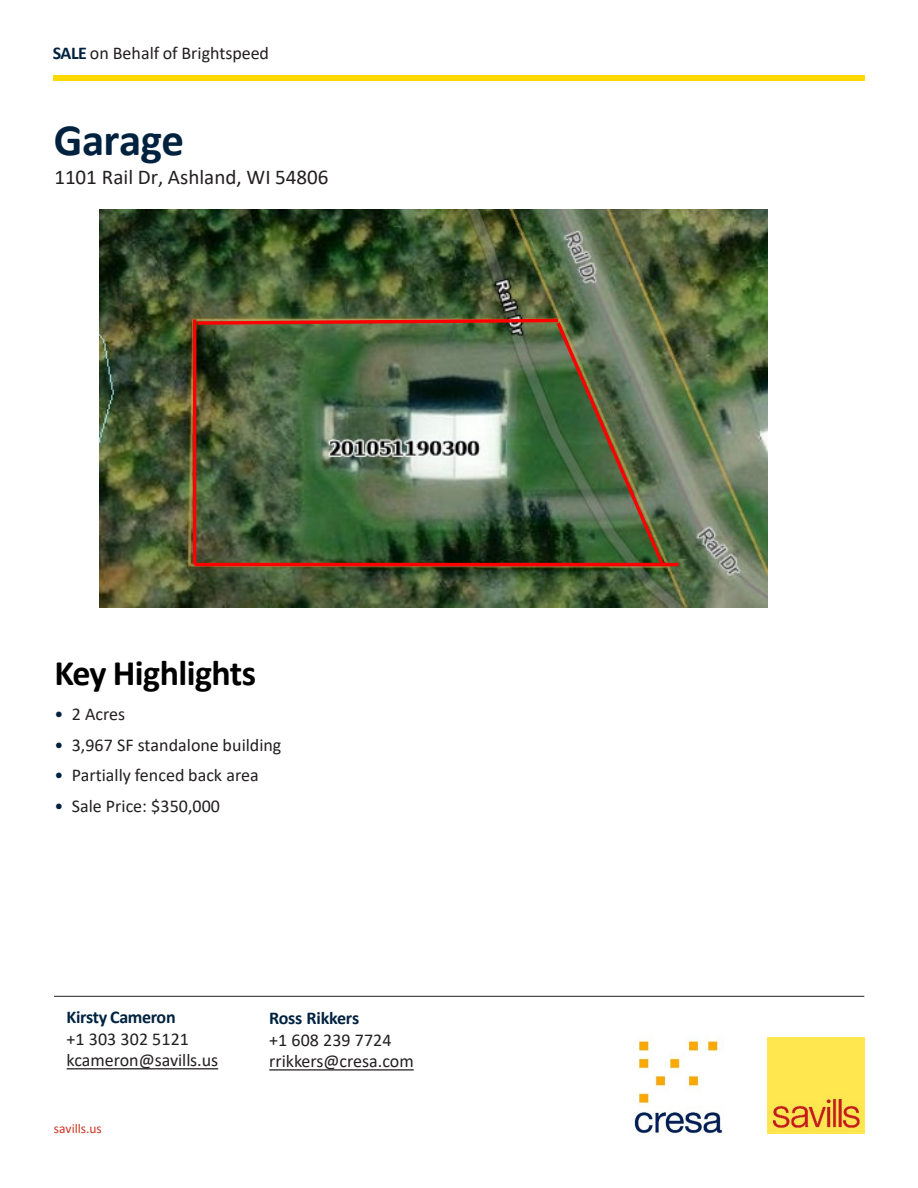
<style>
.page{position:relative;width:918px;height:1188px;background:#fff}
.page>*{position:absolute;margin:0;border:0;box-sizing:border-box;transform-origin:0 0}
.t1{font:700 45px "Calibri";letter-spacing:-.015em;color:#00223f}
.t2{font:700 36px "Calibri";letter-spacing:-.015em;color:#000}
.t3{font:21px "Calibri";color:#231f20}
.t4{font:18px/21.6px "Calibri";color:#231f20}
.t5{font:700 18px "Calibri";letter-spacing:-.02em;color:#00223f}
.t6{font:13.5px "Calibri";color:#ce3623}
.s1{font-weight:700;color:#00223f}
.s2{color:#00223f}
</style>
<div class="page">
<hr style="left:54px;top:996px;width:810px;height:1px;background:#231f20">
<div style="left:53px;top:75px;width:812px;height:6px;background:#fed900"></div>
<img style="left:768px;top:1037px;width:97px;height:97px">
<svg style="left:269px;top:1069px;width:145px;height:2px"></svg>
<svg style="left:67px;top:1068px;width:151px;height:1px"></svg>
<img style="left:634px;top:1039px;width:89px;height:95px">
<img style="left:99px;top:210px;width:669px;height:397px">
<hr style="left:195px;top:563px;width:484px;height:3px;background:#f00">
<hr style="left:193px;top:319px;width:3px;height:246px;background:#f00">
<img style="left:194px;top:317px;width:473px;height:253px">
<p class="t4" style="left:53px;top:42px;width:218px"><span class="s1">SALE</span> on Behalf of Brightspeed</p>
<h1 class="t1" style="left:54px;top:109px;width:132px">Garage</h1>
<p class="t3" style="left:54px;top:162px;width:275px">1101 Rail Dr, Ashland, WI 54806</p>
<h2 class="t2" style="left:55px;top:647px;width:203px">Key Highlights</h2>
<p class="t4" style="left:55px;top:703px;width:72px"><span class="s2">•</span> 2 Acres</p>
<p class="t4" style="left:55px;top:734px;width:228px"><span class="s2">•</span> 3,967 SF standalone building</p>
<p class="t4" style="left:55px;top:764px;width:206px"><span class="s2">•</span> Partially fenced back area</p>
<p class="t4" style="left:55px;top:795px;width:167px"><span class="s2">•</span> Sale Price: $350,000</p>
<p class="t5" style="left:67px;top:1004px;width:111px">Kirsty Cameron</p>
<p class="t4" style="left:67px;top:1027px;width:153px">+1 303 302 5121 kcameron@savills.us</p>
<p class="t6" style="left:54px;top:1119px;width:49px">savills.us</p>
<p class="t5" style="left:269px;top:1005px;width:91px">Ross Rikkers</p>
<p class="t4" style="left:269px;top:1028px;width:146px">+1 608 239 7724 rrikkers@cresa.com</p>
</div>
